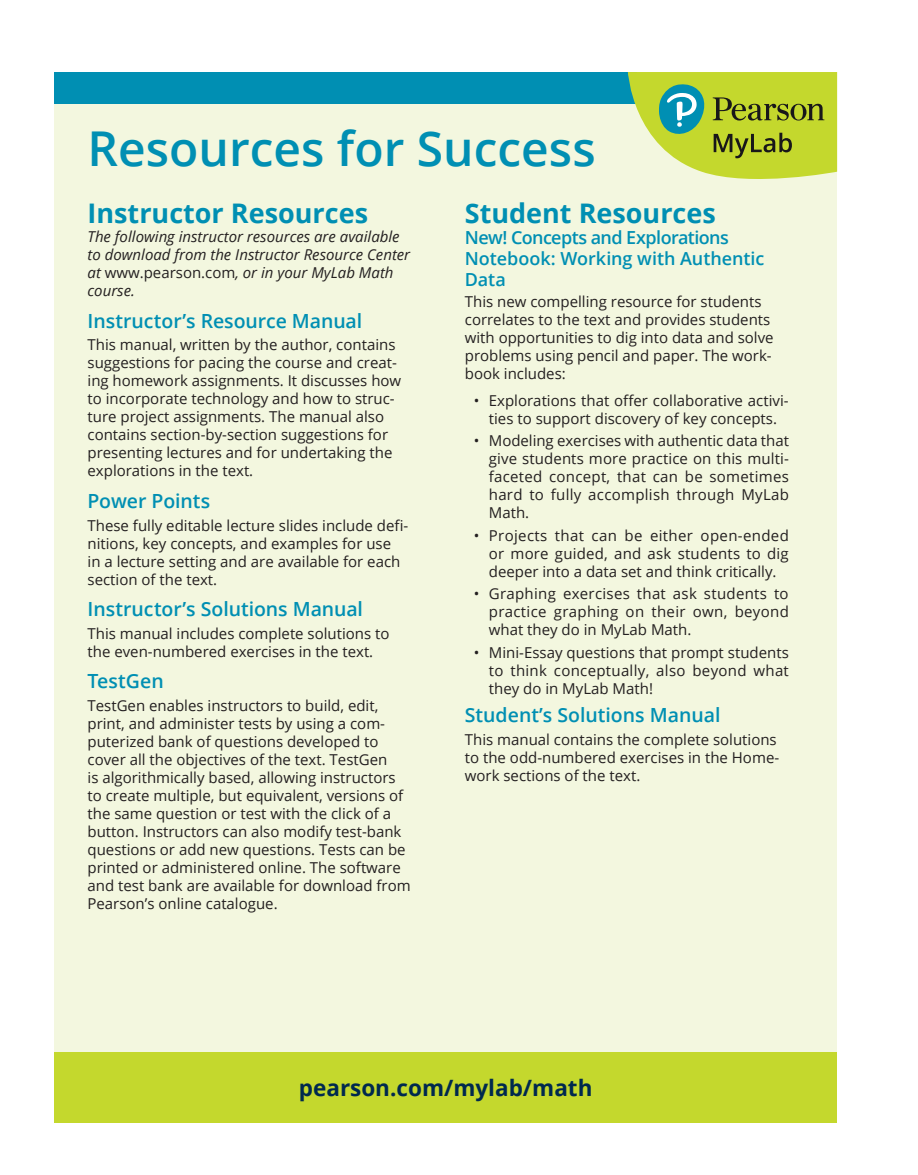
<style>
.page{position:relative;width:918px;height:1175px;background:#fff}
.page>*{position:absolute;margin:0;border:0;box-sizing:border-box;transform-origin:0 0}
.t1{font:600 48px "Open Sans";color:#008fb3}
.t2{font:700 27px "Open Sans";color:#008fb3}
.t3{font:700 22.5px "Open Sans";color:#00294e}
.t4{font:600 19.5px "Open Sans";color:#008fb3}
.t5{font:600 18px/21px "Open Sans";letter-spacing:-.005em;color:#008fb3}
.t6{font:15px/18px "Open Sans";color:#231f20}
.t7{font:italic 15px/18px "Open Sans";color:#231f20}
.s1{font-style:normal}
</style>
<div class="page">
<div style="left:54px;top:74px;width:783px;height:1031px;background:#f3f7df"></div>
<div style="left:54px;top:72px;width:582px;height:32px;background:#008fb3"></div>
<div style="left:54px;top:1051px;width:783px;height:71px;background:#c4d82d"></div>
<svg style="left:628px;top:72px;width:209px;height:107px;background:#b2cb4e"></svg>
<h1 class="t1" style="left:88px;top:116px;width:510px">Resources for Success</h1>
<h2 class="t2" style="left:88px;top:194px;width:282px">Instructor Resources</h2>
<p class="t7" style="left:88px;top:227px;width:324px">The following instructor resources are available to download from the Instructor Resource Center at <span class="s1">www.pearson.com</span>, or in your MyLab Math course.</p>
<h3 class="t4" style="left:88px;top:307px;width:276px">Instructor’s Resource Manual</h3>
<p class="t6" style="left:88px;top:335px;width:315px">This manual, written by the author, contains suggestions for pacing the course and creat&shy;ing homework assignments. It discusses how to incorporate technology and how to struc&shy;ture project assignments. The manual also contains section-by-section suggestions for presenting lectures and for undertaking the explorations in the text.</p>
<h3 class="t4" style="left:88px;top:487px;width:124px">Power Points</h3>
<p class="t6" style="left:88px;top:515px;width:322px">These fully editable lecture slides include defi&shy;nitions, key concepts, and examples for use<br>in a lecture setting and are available for each section of the text.</p>
<h3 class="t4" style="left:88px;top:595px;width:277px">Instructor’s Solutions Manual</h3>
<p class="t6" style="left:88px;top:624px;width:304px">This manual includes complete solutions to the even-numbered exercises in the text.</p>
<h3 class="t4" style="left:88px;top:667px;width:78px">TestGen</h3>
<p class="t6" style="left:88px;top:696px;width:325px">TestGen enables instructors to build, edit, print, and administer tests by using a com&shy;puterized bank of questions developed to cover all the objectives of the text. TestGen<br>is algorithmically based, allowing instructors to create multiple, but equivalent, versions of the same question or test with the click of a button. Instructors can also modify test-bank questions or add new questions. Tests can be printed or administered online. The software and test bank are available for download from Pearson’s online catalogue.</p>
<h2 class="t2" style="left:465px;top:194px;width:253px">Student Resources</h2>
<p class="t5" style="left:465px;top:226px;width:301px">New! Concepts and Explorations<br>Notebook: Working with Authentic<br>Data</p>
<p class="t6" style="left:465px;top:292px;width:310px">This new compelling resource for students correlates to the text and provides students with opportunities to dig into data and solve problems using pencil and paper. The work&shy;book includes:</p>
<p class="t6" style="left:474px;top:391px;width:316px;text-align:center">• Explorations that offer collaborative activi&shy;ties to support discovery of key concepts.</p>
<p class="t6" style="left:489px;top:431px;width:302px;text-align:justify;text-indent:-15px">• Modeling exercises with authentic data that give students more practice on this multi&shy;faceted concept, that can be sometimes hard to fully accomplish through MyLab Math.</p>
<p class="t6" style="left:489px;top:526px;width:302px;text-align:justify;text-indent:-15px">• Projects that can be either open-ended or more guided, and ask students to dig deeper into a data set and think critically.</p>
<p class="t6" style="left:489px;top:584px;width:302px;text-align:justify;text-indent:-15px">• Graphing exercises that ask students to practice graphing on their own, beyond what they do in MyLab Math.</p>
<p class="t6" style="left:489px;top:643px;width:302px;text-align:justify;text-indent:-15px">• Mini-Essay questions that prompt students to think conceptually, also beyond what they do in MyLab Math!</p>
<h3 class="t4" style="left:465px;top:701px;width:257px">Student’s Solutions Manual</h3>
<p class="t6" style="left:465px;top:730px;width:316px">This manual contains the complete solutions to the odd-numbered exercises in the Home&shy;work sections of the text.</p>
<h3 class="t3" style="left:299px;top:1071px;width:295px">pearson.com/mylab/math</h3>
</div>
